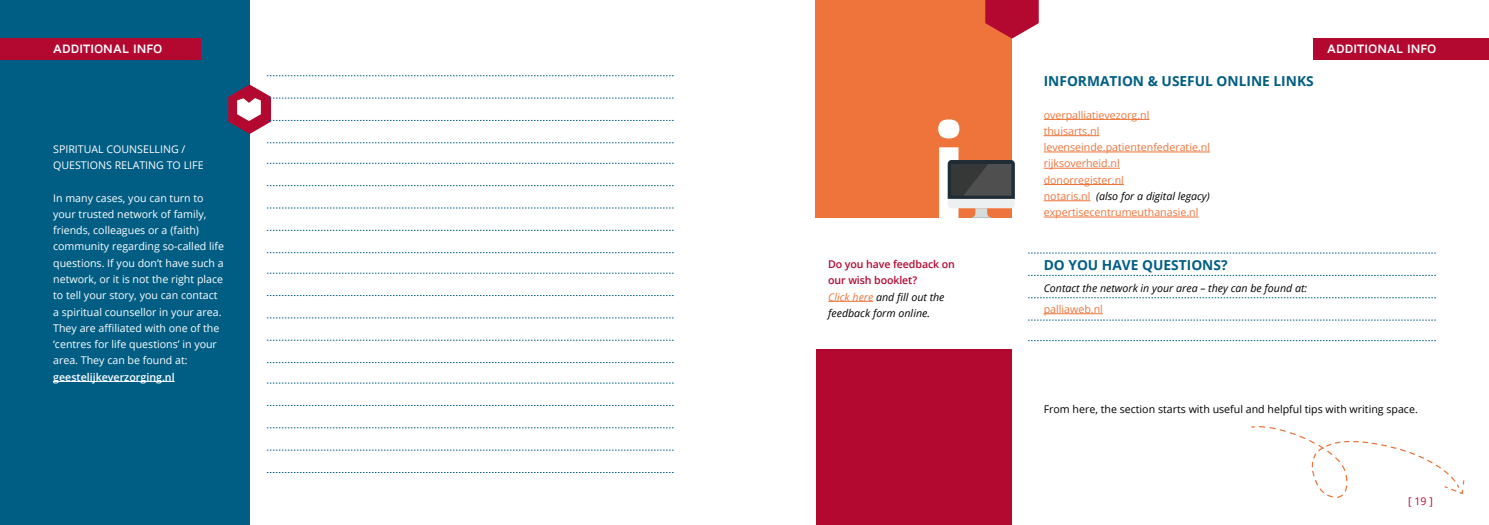
<style>
.page{position:relative;width:1489px;height:525px;background:#fff}
.page>*{position:absolute;margin:0;border:0;box-sizing:border-box;transform-origin:0 0}
.t1{font:700 13.75px "Open Sans";color:#005e84}
.t2{font:700 12.5px "Maven Pro";color:#fff}
.t3{font:10.62px/16.2px "Open Sans";color:#fff}
.t4{font:10.62px/16.2px "Open Sans";color:#ee743b}
.t5{font:600 10.62px/16.2px "Open Sans";letter-spacing:-.01em;color:#b30931}
.t6{font:10.62px "Open Sans";color:#000}
.t7{font:italic 10.62px "Open Sans";color:#000}
.t8{font:600 10.62px "Open Sans";color:#fff}
.t9{font:10.62px "Open Sans";color:#b30931}
.s1{font-weight:400;font-style:italic;color:#ee743b}
.s2{font-weight:400;font-style:italic;color:#000}
.s3{font-style:italic;color:#000}
</style>
<div class="page">
<div style="left:0;top:0;width:250px;height:524px;background:#005e84"></div>
<div style="left:0;top:38px;width:200px;height:21px;background:#b30931"></div>
<svg style="left:267px;top:75px;width:406px;height:1px"></svg>
<svg style="left:228px;top:85px;width:445px;height:49px"></svg>
<svg style="left:267px;top:142px;width:406px;height:1px"></svg>
<svg style="left:267px;top:185px;width:406px;height:1px"></svg>
<svg style="left:267px;top:163px;width:406px;height:1px"></svg>
<svg style="left:267px;top:208px;width:406px;height:1px"></svg>
<svg style="left:267px;top:230px;width:406px;height:1px"></svg>
<svg style="left:267px;top:252px;width:406px;height:1px"></svg>
<svg style="left:267px;top:295px;width:406px;height:1px"></svg>
<svg style="left:267px;top:273px;width:406px;height:1px"></svg>
<svg style="left:267px;top:317px;width:406px;height:1px"></svg>
<svg style="left:267px;top:340px;width:406px;height:1px"></svg>
<svg style="left:267px;top:362px;width:406px;height:1px"></svg>
<svg style="left:267px;top:405px;width:406px;height:1px"></svg>
<svg style="left:267px;top:382px;width:406px;height:1px"></svg>
<svg style="left:267px;top:427px;width:406px;height:1px"></svg>
<svg style="left:267px;top:449px;width:406px;height:1px"></svg>
<svg style="left:267px;top:472px;width:406px;height:1px"></svg>
<svg style="left:1028px;top:253px;width:407px;height:1px"></svg>
<svg style="left:1028px;top:275px;width:407px;height:1px"></svg>
<svg style="left:1028px;top:297px;width:407px;height:1px"></svg>
<svg style="left:1028px;top:320px;width:407px;height:1px"></svg>
<svg style="left:1028px;top:340px;width:407px;height:1px"></svg>
<div style="left:815px;top:0;width:196px;height:217px;background:#ee743b"></div>
<div style="left:815px;top:349px;width:196px;height:175px;background:#b30931"></div>
<svg style="left:985px;top:0;width:53px;height:38px"></svg>
<svg style="left:938px;top:119px;width:76px;height:99px"></svg>
<div style="left:1312px;top:38px;width:176px;height:21px;background:#b30931"></div>
<hr style="left:1043px;top:313px;width:59px;height:1px;background:#ee743b">
<svg style="left:1251px;top:426px;width:213px;height:72px"></svg>
<hr style="left:828px;top:301px;width:45px;height:1px;background:#ee743b">
<hr style="left:1043px;top:119px;width:106px;height:1px;background:#ee743b">
<hr style="left:1043px;top:135px;width:56px;height:1px;background:#ee743b">
<hr style="left:1043px;top:152px;width:166px;height:1px;background:#ee743b">
<hr style="left:1043px;top:168px;width:76px;height:1px;background:#ee743b">
<hr style="left:1043px;top:184px;width:80px;height:1px;background:#ee743b">
<hr style="left:1043px;top:200px;width:47px;height:1px;background:#ee743b">
<hr style="left:1043px;top:217px;width:155px;height:1px;background:#ee743b">
<hr style="left:53px;top:381px;width:122px;height:1px;background:#fff">
<p class="t2" style="left:53px;top:42px;width:111px">ADDITIONAL INFO</p>
<p class="t3" style="left:53px;top:140px;width:152px">SPIRITUAL COUNSELLING /<br>QUESTIONS RELATING TO LIFE</p>
<p class="t3" style="left:53px;top:189px;width:172px">In many cases, you can turn to your trusted network of family, friends, colleagues or a (faith) community regarding so-called life questions. If you don’t have such a network, or it is not the right place to tell your story, you can contact a spiritual counsellor in your area.<br>They are affiliated with one of the ‘centres for life questions’ in your area. They can be found at:</p>
<p class="t8" style="left:53px;top:369px;width:123px">geestelijkeverzorging.nl</p>
<p class="t5" style="left:828px;top:256px;width:128px">Do you have feedback on our wish booklet?<br><span class="s1">Click here</span> <span class="s2">and fill out the feedback form online.</span></p>
<p class="t1" style="left:1043px;top:71px;width:271px">INFORMATION &amp; USEFUL ONLINE LINKS</p>
<p class="t4" style="left:1043px;top:106px;width:168px">overpalliatievezorg.nl<br>thuisarts.nl levenseinde.patientenfederatie.nl rijksoverheid.nl<br>donorregister.nl<br>notaris.nl <span class="s3">(also for a digital legacy) </span>expertisecentrumeuthanasie.nl</p>
<p class="t2" style="left:1327px;top:42px;width:111px">ADDITIONAL INFO</p>
<p class="t1" style="left:1043px;top:255px;width:185px">DO YOU HAVE QUESTIONS?</p>
<p class="t7" style="left:1043px;top:280px;width:265px">Contact the network in your area – they can be found at:</p>
<p class="t4" style="left:1043px;top:300px;width:61px">palliaweb.nl</p>
<p class="t6" style="left:1043px;top:402px;width:375px">From here, the section starts with useful and helpful tips with writing space.</p>
<p class="t9" style="left:1408px;top:493px;width:26px">[ 19 ]</p>
</div>
